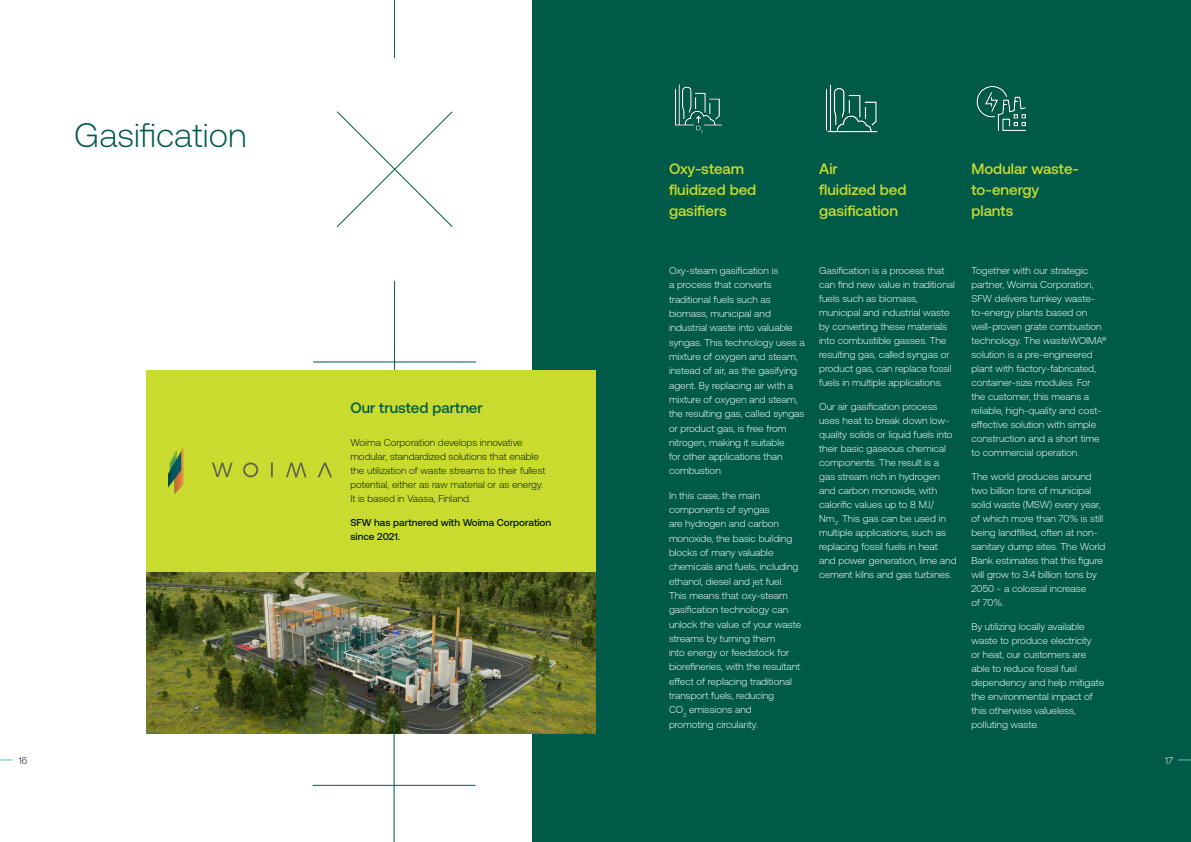
<style>
.page{position:relative;width:1191px;height:842px;background:#fff}
.page>*{position:absolute;margin:0;border:0;box-sizing:border-box;transform-origin:0 0}
.t1{font:300 34px "Aeonik";color:#005a48}
.Call_out{font:500 15px/21px "Aeonik";color:#cadb2f}
.Call_out-2{font:500 15px "Aeonik";color:#005a48}
.Body{font:300 10px/14px "Aeonik";color:#fff}
.Body-2{font:300 10px/14px "Aeonik";color:#001524}
.Body-3{font:500 10px/14px "Aeonik";color:#001524}
.s1{font-style:italic}
</style>
<div class="page">
<div style="left:532px;top:0;width:659px;height:842px;background:#005a48"></div>
<svg style="left:1178px;top:759px;width:13px;height:1px"></svg>
<svg style="left:0;top:759px;width:13px;height:1px"></svg>
<img style="left:146px;top:571px;width:449px;height:163px">
<img style="left:675px;top:84px;width:47px;height:49px">
<img style="left:976px;top:86px;width:50px;height:45px">
<img style="left:819px;top:77px;width:66px;height:66px;border-radius:33px">
<hr style="left:394px;top:0;width:1px;height:58px;background:#005a48">
<hr style="left:394px;top:281px;width:1px;height:162px;background:#005a48">
<hr style="left:393px;top:704px;width:1px;height:138px;background:#005a48">
<svg style="left:336px;top:111px;width:117px;height:117px"></svg>
<hr style="left:313px;top:361px;width:163px;height:1px;background:#005a48">
<hr style="left:313px;top:785px;width:162px;height:1px;background:#005a48">
<div style="left:146px;top:370px;width:449px;height:201px;background:#cadb2f"></div>
<img style="left:168px;top:448px;width:163px;height:45px">
<h1 class="t1" style="left:74px;top:117px;width:174px">Gasification</h1>
<p class="Call_out-2" style="left:350px;top:399px;width:134px">Our trusted partner</p>
<p class="Body-2" style="left:350px;top:436px;width:196px">Woima Corporation develops innovative modular, standardized solutions that enable the utilization of waste streams to their fullest potential, either as raw material or as energy.<br>It is based in Vaasa, Finland.</p>
<p class="Body-3" style="left:350px;top:516px;width:202px">SFW has partnered with Woima Corporation since 2021.</p>
<p class="Call_out" style="left:669px;top:158px;width:89px">Oxy-steam fluidized bed gasifiers</p>
<p class="Call_out" style="left:971px;top:159px;width:109px">Modular waste&shy;to-energy plants</p>
<p class="Call_out" style="left:819px;top:159px;width:89px">Air<br>fluidized bed gasification</p>
<p class="Body" style="left:669px;top:263px;width:137px;line-height:14.3px">Oxy-steam gasification is<br>a process that converts traditional fuels such as biomass, municipal and industrial waste into valuable syngas. This technology uses a mixture of oxygen and steam, instead of air, as the gasifying agent. By replacing air with a mixture of oxygen and steam, the resulting gas, called syngas or product gas, is free from nitrogen, making it suitable<br>for other applications than combustion.</p>
<p class="Body" style="left:669px;top:488px;width:134px;line-height:14.3px">In this case, the main components of syngas<br>are hydrogen and carbon monoxide, the basic building blocks of many valuable chemicals and fuels, including ethanol, diesel and jet fuel.<br>This means that oxy-steam gasification technology can unlock the value of your waste streams by turning them<br>into energy or feedstock for biorefineries, with the resultant effect of replacing traditional transport fuels, reducing<br>CO<sub>2</sub> emissions and<br>promoting circularity.</p>
<p class="Body" style="left:819px;top:264px;width:137px">Gasification is a process that can find new value in traditional fuels such as biomass, municipal and industrial waste by converting these materials into combustible gasses. The resulting gas, called syngas or product gas, can replace fossil fuels in multiple applications.</p>
<p class="Body" style="left:819px;top:400px;width:139px">Our air gasification process uses heat to break down low&shy;quality solids or liquid fuels into their basic gaseous chemical components. The result is a gas stream rich in hydrogen and carbon monoxide, with calorific values up to 8 MJ/<br>Nm<sub>3</sub>. This gas can be used in multiple applications, such as replacing fossil fuels in heat and power generation, lime and cement kilns and gas turbines.</p>
<p class="Body" style="left:971px;top:263px;width:137px">Together with our strategic partner, Woima Corporation,<br>SFW delivers turnkey waste&shy;to-energy plants based on well-proven grate combustion technology. The <span class="s1">waste</span>WOIMA® solution is a pre-engineered plant with factory-fabricated, container-size modules. For the customer, this means a reliable, high-quality and cost&shy;effective solution with simple construction and a short time to commercial operation.</p>
<p class="Body" style="left:971px;top:469px;width:135px">The world produces around two billion tons of municipal solid waste (MSW) every year, of which more than 70% is still being landfilled, often at non&shy;sanitary dump sites. The World<br>Bank estimates that this figure will grow to 3.4 billion tons by<br>2050 - a colossal increase<br>of 70%.</p>
<p class="Body" style="left:971px;top:619px;width:134px">By utilizing locally available waste to produce electricity<br>or heat, our customers are able to reduce fossil fuel dependency and help mitigate the environmental impact of this otherwise valueless, polluting waste.</p>
<p class="Body-2" style="left:19px;top:753px;width:10px">16</p>
<p class="Body" style="left:1165px;top:753px;width:9px">17</p>
</div>
